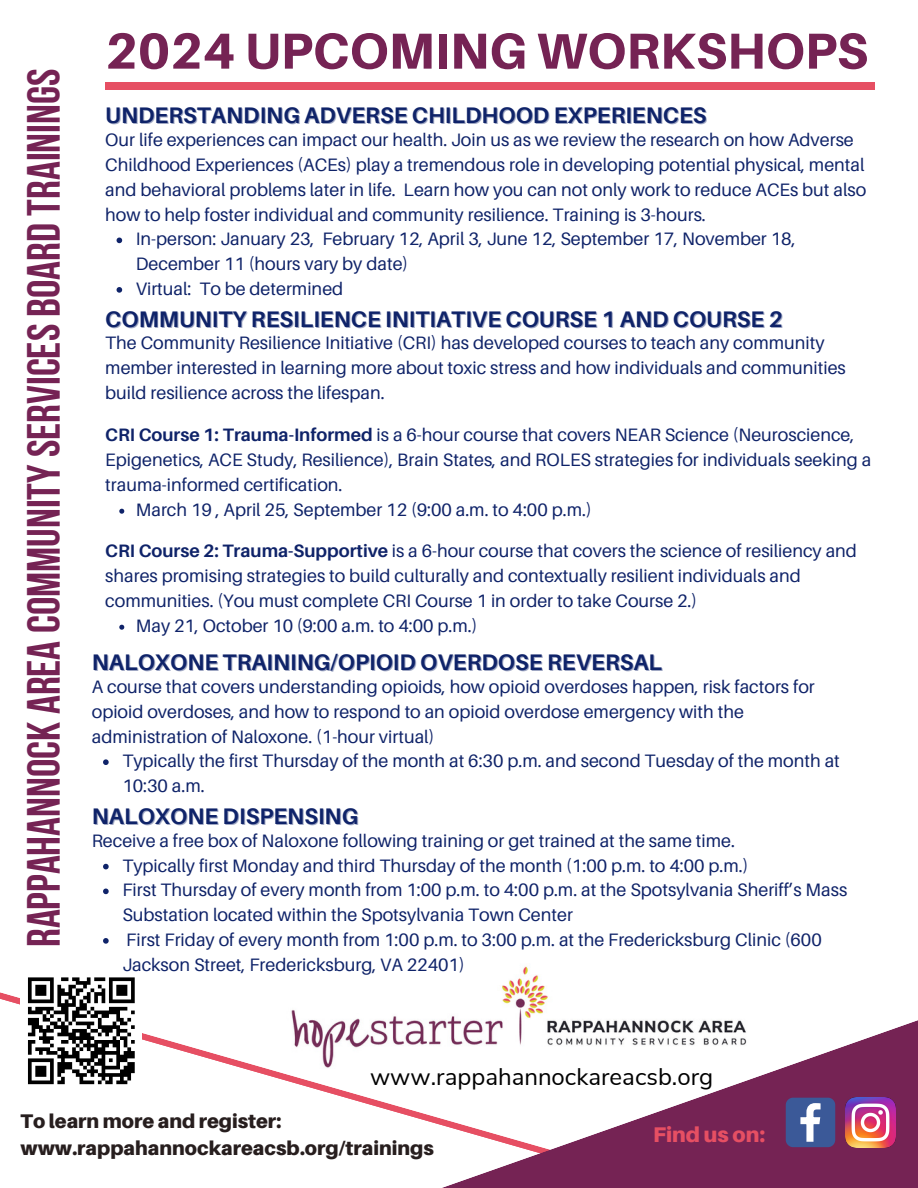
<style>
.page{position:relative;width:918px;height:1188px;background:#fff}
.page>*{position:absolute;margin:0;border:0;box-sizing:border-box;transform-origin:0 0}
.t1{font:800 50.7px "Aileron";color:#752354}
.t2{font:46.5px "Bebas Neue Cyrillic";color:#752354}
.t3{font:24px "Nunito Sans";color:#000}
.t4{font:700 22.5px "Aileron";color:#0f2369}
.t5{font:900 21.3px "Aileron";color:#e64f63}
.t6{font:900 19.8px/27px "Aileron";color:#271e1e}
.t7{font:18px/24.8px "Aileron";color:#0f2369}
.s1{font-weight:700}
</style>
<div class="page">
<svg style="left:182px;top:1020px;width:736px;height:168px"></svg>
<svg style="left:786px;top:1098px;width:49px;height:49px;background:#5b73a7"></svg>
<img style="left:846px;top:1098px;width:49px;height:49px">
<svg style="left:117px;top:238px;width:5px;height:5px"></svg>
<svg style="left:117px;top:287px;width:5px;height:6px"></svg>
<div style="left:105px;top:83px;width:770px;height:7px;background:#e64f63"></div>
<img style="left:287px;top:966px;width:464px;height:105px">
<svg style="left:28px;top:977px;width:107px;height:108px"></svg>
<svg style="left:119px;top:509px;width:5px;height:5px"></svg>
<svg style="left:119px;top:625px;width:5px;height:5px"></svg>
<svg style="left:103px;top:759px;width:6px;height:6px"></svg>
<svg style="left:103px;top:864px;width:6px;height:5px"></svg>
<svg style="left:103px;top:889px;width:6px;height:5px"></svg>
<svg style="left:103px;top:938px;width:6px;height:6px"></svg>
<p class="t2" style="left:25px;top:947px;width:880px;rotate:-90deg">RAPPAHANNOCKAREACOMMUNITYSERVICESBOARDTRAININGS</p>
<p class="t1" style="left:105px;top:19px;width:764px">2024 UPCOMING WORKSHOPS</p>
<p class="t4" style="left:105px;top:102px;width:603px">UNDERSTANDING ADVERSE CHILDHOOD EXPERIENCES</p>
<h2 class="t7" style="left:105px;top:127px;width:762px">Our life experiences can impact our health. Join us as we review the research on how Adverse Childhood Experiences (ACEs) play a tremendous role in developing potential physical, mental and behavioral problems later in life. Learn how you can not only work to reduce ACEs but also how to help foster individual and community resilience. Training is 3-hours.</h2>
<h3 class="t7" style="left:136px;top:226px;width:661px">In-person: January 23, February 12, April 3, June 12, September 17, November 18,<br>December 11 (hours vary by date)</h3>
<p class="t7" style="left:136px;top:276px;width:209px">Virtual: To be determined</p>
<h3 class="t4" style="left:105px;top:305px;width:679px">COMMUNITY RESILIENCE INITIATIVE COURSE 1 AND COURSE 2</h3>
<p class="t7" style="left:105px;top:330px;width:742px">The Community Resilience Initiative (CRI) has developed courses to teach any community member interested in learning more about toxic stress and how individuals and communities build resilience across the lifespan.</p>
<p class="t7" style="left:105px;top:422px;width:767px"><span class="s1">CRI Course 1: Trauma-Informed</span> is a 6-hour course that covers NEAR Science (Neuroscience,<br>Epigenetics, ACE Study, Resilience), Brain States, and ROLES strategies for individuals seeking a trauma-informed certification.</p>
<p class="t7" style="left:136px;top:497px;width:457px">March 19 , April 25, September 12 (9:00 a.m. to 4:00 p.m.)</p>
<p class="t7" style="left:105px;top:538px;width:753px"><span class="s1">CRI Course 2: Trauma-Supportive</span> is a 6-hour course that covers the science of resiliency and shares promising strategies to build culturally and contextually resilient individuals and communities. (You must complete CRI Course 1 in order to take Course 2.)</p>
<p class="t7" style="left:136px;top:613px;width:343px">May 21, October 10 (9:00 a.m. to 4:00 p.m.)</p>
<h3 class="t4" style="left:92px;top:648px;width:572px">NALOXONE TRAINING/OPIOID OVERDOSE REVERSAL</h3>
<p class="t7" style="left:92px;top:674px;width:725px">A course that covers understanding opioids, how opioid overdoses happen, risk factors for opioid overdoses, and how to respond to an opioid overdose emergency with the administration of Naloxone. (1-hour virtual)</p>
<p class="t7" style="left:122px;top:748px;width:719px">Typically the first Thursday of the month at 6:30 p.m. and second Tuesday of the month at<br>10:30 a.m.</p>
<p class="t4" style="left:92px;top:802px;width:268px">NALOXONE DISPENSING</p>
<h5 class="t7" style="left:92px;top:828px;width:645px">Receive a free box of Naloxone following training or get trained at the same time.</h5>
<p class="t7" style="left:122px;top:853px;width:628px">Typically first Monday and third Thursday of the month (1:00 p.m. to 4:00 p.m.)</p>
<h4 class="t7" style="left:122px;top:877px;width:726px">First Thursday of every month from 1:00 p.m. to 4:00 p.m. at the Spotsylvania Sheriff’s Mass<br>Substation located within the Spotsylvania Town Center</h4>
<h5 class="t7" style="left:122px;top:927px;width:701px">First Friday of every month from 1:00 p.m. to 3:00 p.m. at the Fredericksburg Clinic (600<br>Jackson Street, Fredericksburg, VA 22401)</h5>
<p class="t3" style="left:370px;top:1061px;width:345px">www.rappahannockareacsb.org</p>
<p class="t6" style="left:21px;top:1107px;width:415px">To learn more and register: www.rappahannockareacsb.org/trainings</p>
<p class="t5" style="left:653px;top:1121px;width:113px">Find us on:</p>
</div>
